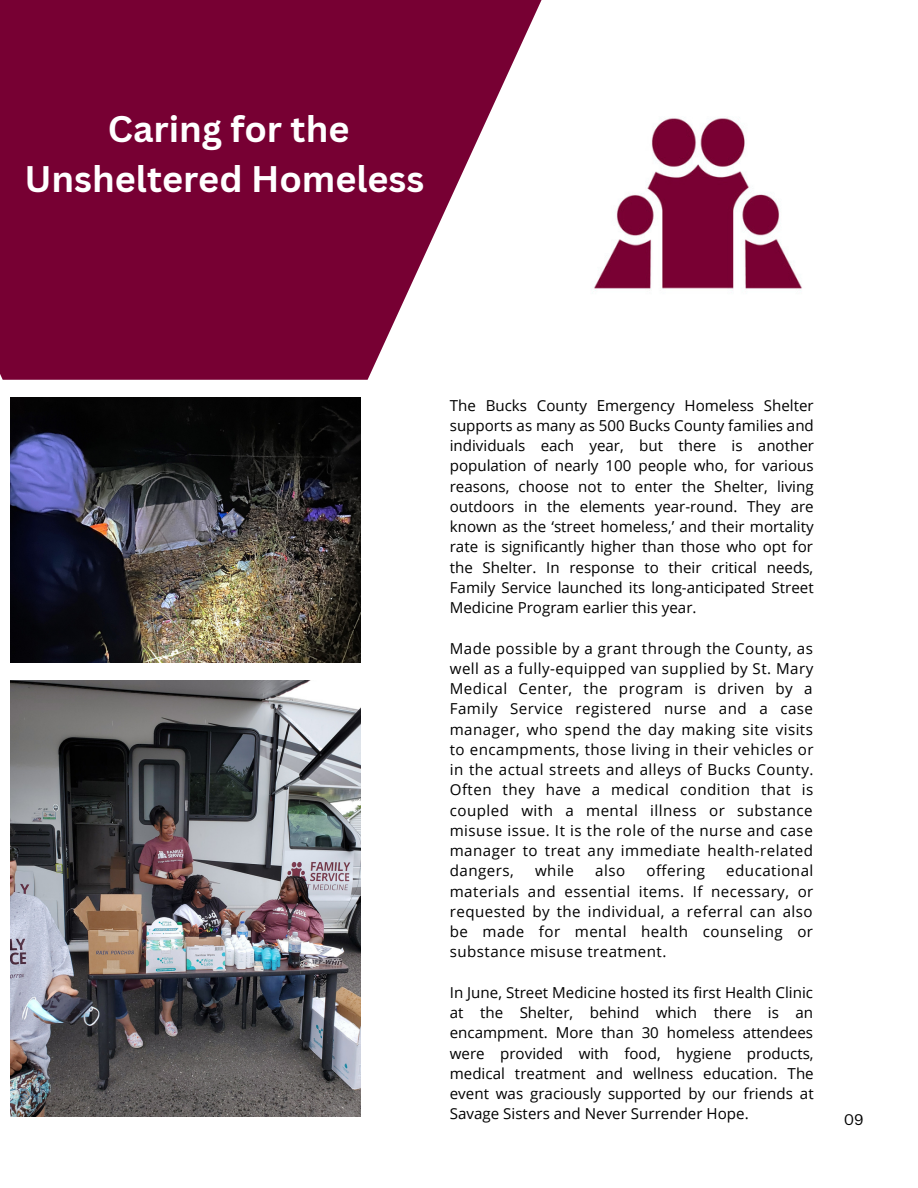
<style>
.page{position:relative;width:918px;height:1188px;background:#fff}
.page>*{position:absolute;margin:0;border:0;box-sizing:border-box;transform-origin:0 0}
.t1{font:700 36px/49.5px "Canva Sans";color:#fff;text-align:center}
.t2{font:15.15px/20.2px "Open Sans";letter-spacing:.03em;color:#000;text-align:justify}
.t3{font:15px "Canva Sans";color:#000}
</style>
<div class="page">
<svg style="left:0;top:0;width:542px;height:380px;fill:#703"></svg>
<img style="left:594px;top:117px;width:208px;height:174px">
<img style="left:10px;top:398px;width:350px;height:264px">
<img style="left:10px;top:680px;width:350px;height:437px">
<h1 class="t1" style="left:24px;top:103px;width:401px">Caring for the<br>Unsheltered Homeless</h1>
<p class="t2" style="left:450px;top:395px;width:366px">The Bucks County Emergency Homeless Shelter supports as many as 500 Bucks County families and individuals each year, but there is another population of nearly 100 people who, for various reasons, choose not to enter the Shelter, living outdoors in the elements year-round. They are known as the ‘street homeless,’ and their mortality rate is significantly higher than those who opt for the Shelter. In response to their critical needs, Family Service launched its long-anticipated Street Medicine Program earlier this year.</p>
<p class="t2" style="left:450px;top:638px;width:365px">Made possible by a grant through the County, as well as a fully-equipped van supplied by St. Mary Medical Center, the program is driven by a Family Service registered nurse and a case manager, who spend the day making site visits to encampments, those living in their vehicles or in the actual streets and alleys of Bucks County.<br>Often they have a medical condition that is coupled with a mental illness or substance misuse issue. It is the role of the nurse and case manager to treat any immediate health-related dangers,</p>
<p class="t2" style="left:535px;top:860px;width:41px">while</p>
<p class="t2" style="left:595px;top:860px;width:31px">also</p>
<p class="t2" style="left:646px;top:860px;width:60px">offering</p>
<p class="t2" style="left:450px;top:860px;width:365px;text-indent:277px">educational materials and essential items. If necessary, or requested by the individual, a referral can also be made for mental health counseling or substance misuse treatment.</p>
<p class="t2" style="left:450px;top:982px;width:365px">In June, Street Medicine hosted its first Health Clinic at the Shelter, behind which there is an encampment. More than 30 homeless attendees were provided with food, hygiene products, medical treatment and wellness education. The event was graciously supported by our friends at Savage Sisters and Never Surrender Hope.</p>
<p class="t3" style="left:844px;top:1109px;width:22px">09</p>
</div>
